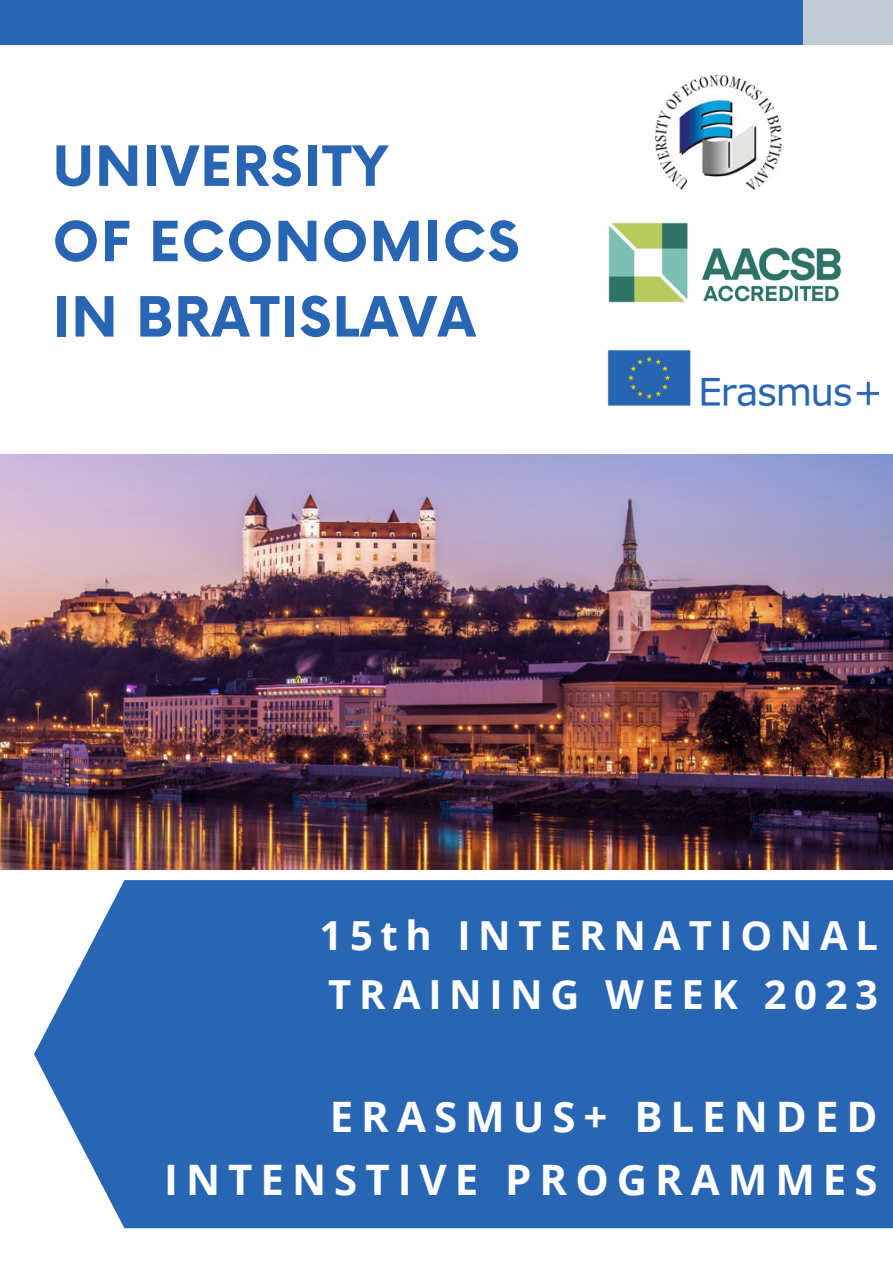
<style>
.page{position:relative;width:893px;height:1264px;background:#fff}
.page>*{position:absolute;margin:0;border:0;box-sizing:border-box;transform-origin:0 0}
.t1{font:700 54px "Now";letter-spacing:.025em;color:#2865b2}
.t2{font:700 42px/63px "Open Sans";letter-spacing:.19em;color:#fff;text-align:right}
.t3{font:700 40.05px/59.6px "Open Sans";letter-spacing:.19em;color:#fff}
</style>
<div class="page">
<img style="left:0;top:454px;width:892px;height:415px">
<div style="left:34px;top:880px;width:858px;height:348px;background:#2865b2"></div>
<div style="left:0;top:0;width:809px;height:45px;background:#2865b2"></div>
<div style="left:803px;top:0;width:89px;height:45px;background:#c1cad5"></div>
<img style="left:655px;top:75px;width:126px;height:114px">
<img style="left:607px;top:350px;width:271px;height:57px">
<img style="left:608px;top:222px;width:234px;height:81px">
<p class="t1" style="left:53px;top:137px;width:337px">UNIVERSITY</p>
<p class="t1" style="left:53px;top:213px;width:468px">OF ECONOMICS</p>
<p class="t1" style="left:53px;top:288px;width:424px">IN BRATISLAVA</p>
<p class="t3" style="left:319px;top:904px;width:560px">15th INTERNATIONAL<br>TRAINING WEEK 2023</p>
<p class="t2" style="left:164px;top:1083px;width:714px">ERASMUS+ BLENDED<br>INTENSTIVE PROGRAMMES</p>
</div>
